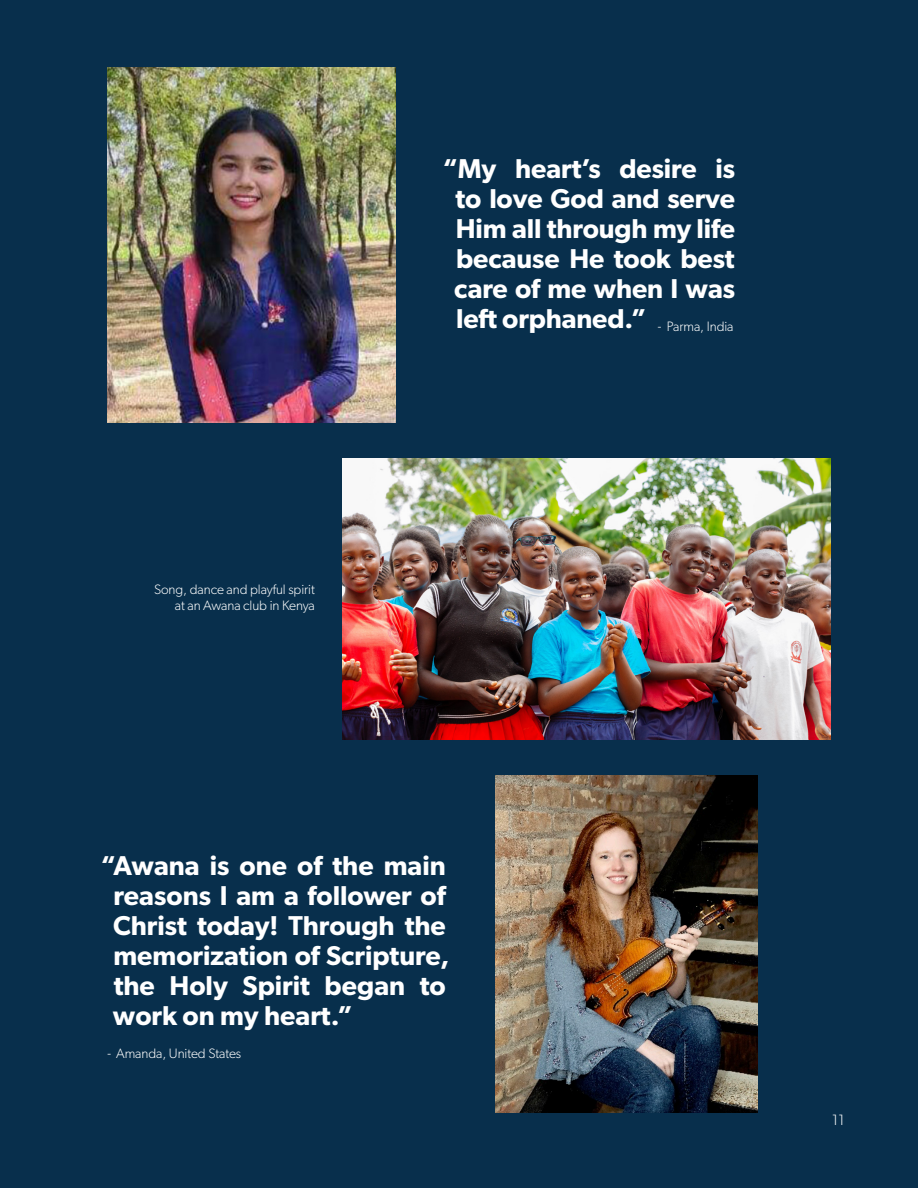
<style>
.page{position:relative;width:918px;height:1188px;background:#082f4c}
.page>*{position:absolute;margin:0;border:0;box-sizing:border-box;transform-origin:0 0}
.Body_Copy{font:600 27.3px/30px "Gibson";color:#fff;text-align:justify}
.t1{font:300 15px "Gibson";color:#fff}
.Body_Copy-2{font:300 13.65px/15.8px "Gibson";letter-spacing:-.005em;color:#fff;text-align:right}
</style>
<div class="page">
<img style="left:107px;top:68px;width:288px;height:354px">
<img style="left:343px;top:459px;width:487px;height:280px">
<img style="left:496px;top:775px;width:261px;height:338px">
<p class="Body_Copy" style="left:454px;top:153px;width:282px;text-indent:-12px">“My heart’s desire is to love God and serve Him all through my life because He took best care of me when I was left orphaned.”</p>
<p class="Body_Copy-2" style="left:658px;top:318px;width:77px">- Parma, India</p>
<p class="Body_Copy-2" style="left:154px;top:581px;width:162px">Song, dance and playful spirit at an Awana club in Kenya</p>
<p class="Body_Copy" style="left:113px;top:850px;width:338px;text-align:left;text-indent:-12px">“Awana is one of the main reasons I am a follower of<br>Christ today! Through the memorization of Scripture, the Holy Spirit began to work on my heart.”</p>
<p class="Body_Copy-2" style="left:107px;top:1046px;width:135px">- Amanda, United States</p>
<p class="t1" style="left:832px;top:1111px;width:14px">11</p>
</div>
